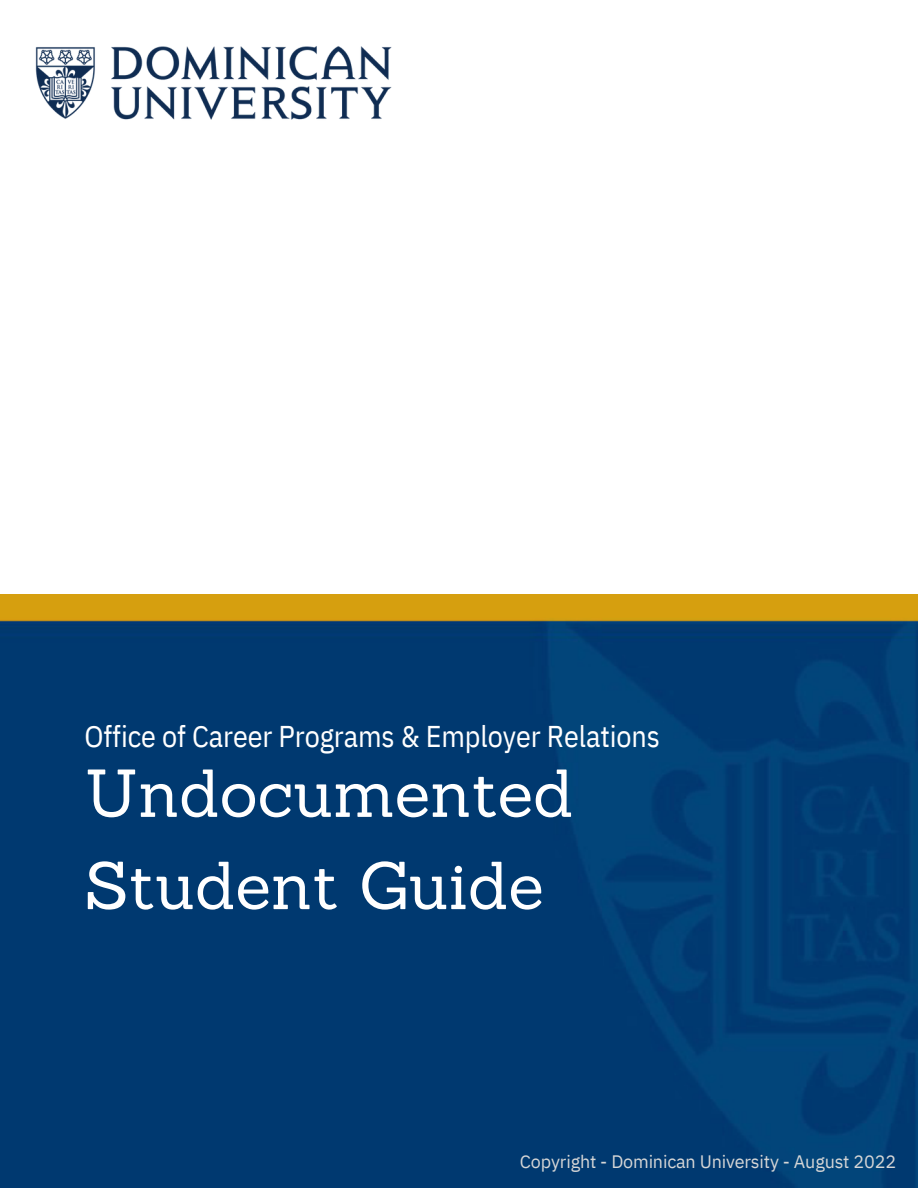
<style>
.page{position:relative;width:918px;height:1188px;background:#fff}
.page>*{position:absolute;margin:0;border:0;box-sizing:border-box;transform-origin:0 0}
.t1{font:66px/92.2px "Sanchez";color:#fff}
.t2{font:30px "IBM Plex Sans Cond";letter-spacing:-.005em;color:#fff}
.t3{font:18px "IBM Plex Sans";letter-spacing:-.01em;color:#d6d6d6}
</style>
<div class="page">
<img style="left:0;top:594px;width:918px;height:594px">
<img style="left:35px;top:46px;width:357px;height:74px">
<p class="t2" style="left:85px;top:716px;width:577px">Office of Career Programs &amp; Employer Relations</p>
<h1 class="t1" style="left:85px;top:747px;width:490px">Undocumented<br>Student Guide</h1>
<p class="t3" style="left:520px;top:1150px;width:378px">Copyright - Dominican University - August 2022</p>
</div>
